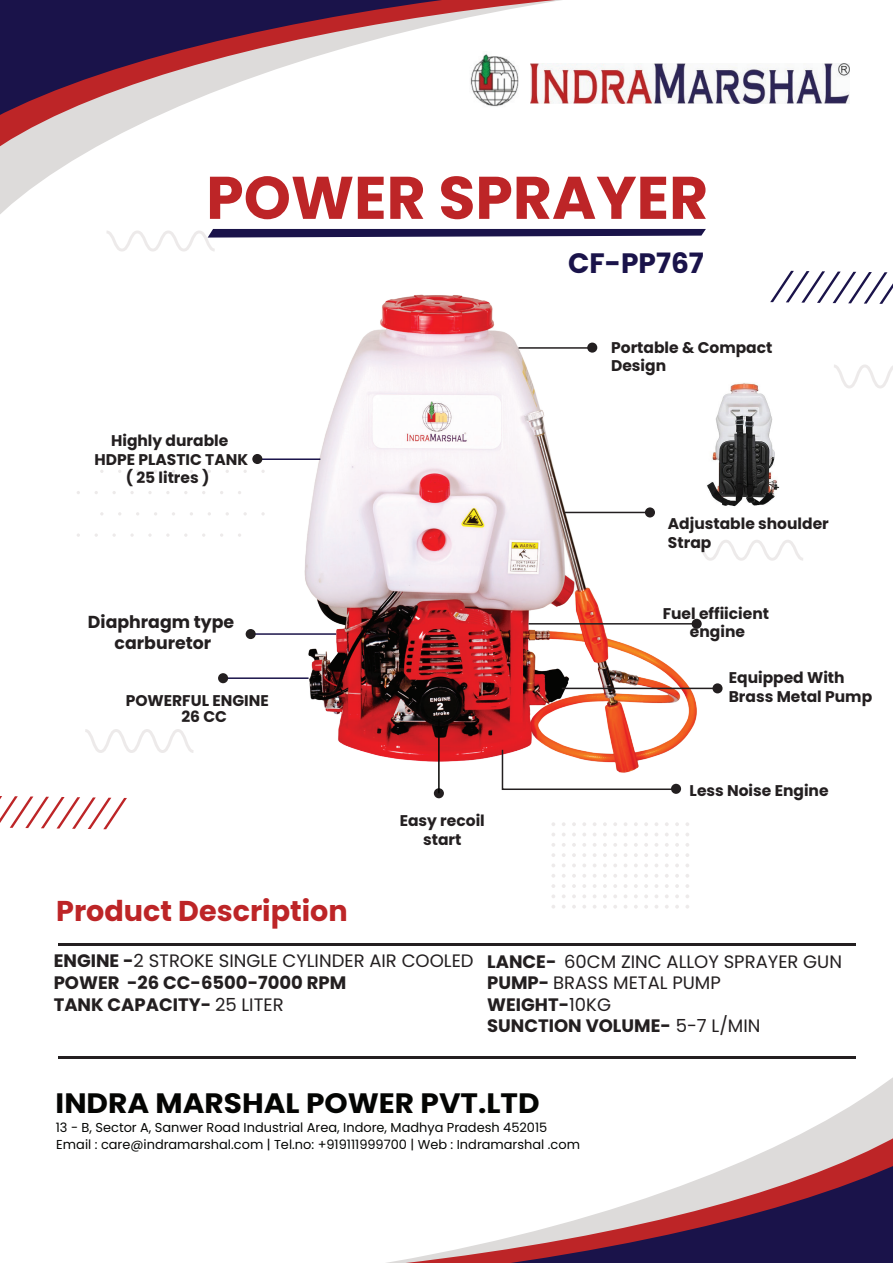
<style>
.page{position:relative;width:893px;height:1263px;background:#fff}
.page>*{position:absolute;margin:0;border:0;box-sizing:border-box;transform-origin:0 0}
.t1{font:700 60px "Poppins";color:#bd2527}
.t2{font:700 28.65px "Poppins";color:#bd2527}
.t3{font:700 28.05px "Poppins";color:#040503;scale:1.06 1}
.t4{font:700 28.05px "Poppins";color:#1a134a}
.t5{font:18px/21.6px "Poppins";color:#231f20}
.t6{font:700 18px/21.6px "Poppins";color:#231f20}
.t7{font:700 17.25px/20.9px "Poppins";color:#231f20;text-align:center}
.t8{font:700 15.45px/18.6px "Poppins";color:#231f20}
.t9{font:12.9px/17.4px "Poppins";color:#040503}
.s1{font-weight:400}
.s2{font-weight:700}
</style>
<div class="page">
<svg style="left:0;top:0;width:850px;height:214px"></svg>
<svg style="left:58px;top:1058px;width:835px;height:205px"></svg>
<svg style="left:85px;top:729px;width:108px;height:24px"></svg>
<svg style="left:834px;top:364px;width:59px;height:24px"></svg>
<svg style="left:709px;top:540px;width:94px;height:21px"></svg>
<svg style="left:572px;top:822px;width:4px;height:4px"></svg>
<svg style="left:603px;top:822px;width:4px;height:4px"></svg>
<svg style="left:613px;top:822px;width:4px;height:4px"></svg>
<svg style="left:634px;top:822px;width:4px;height:4px"></svg>
<svg style="left:644px;top:822px;width:4px;height:4px"></svg>
<svg style="left:665px;top:822px;width:4px;height:4px"></svg>
<svg style="left:675px;top:822px;width:4px;height:4px"></svg>
<svg style="left:572px;top:833px;width:4px;height:3px"></svg>
<svg style="left:562px;top:843px;width:4px;height:4px"></svg>
<svg style="left:572px;top:843px;width:4px;height:4px"></svg>
<svg style="left:582px;top:843px;width:4px;height:4px"></svg>
<svg style="left:593px;top:843px;width:4px;height:4px"></svg>
<svg style="left:603px;top:843px;width:4px;height:4px"></svg>
<svg style="left:613px;top:843px;width:4px;height:4px"></svg>
<svg style="left:634px;top:843px;width:4px;height:4px"></svg>
<svg style="left:644px;top:843px;width:4px;height:4px"></svg>
<svg style="left:665px;top:843px;width:4px;height:4px"></svg>
<svg style="left:675px;top:843px;width:4px;height:4px"></svg>
<svg style="left:562px;top:853px;width:4px;height:4px"></svg>
<svg style="left:572px;top:853px;width:4px;height:4px"></svg>
<svg style="left:582px;top:853px;width:4px;height:4px"></svg>
<svg style="left:593px;top:853px;width:4px;height:4px"></svg>
<svg style="left:603px;top:853px;width:4px;height:4px"></svg>
<svg style="left:613px;top:853px;width:4px;height:4px"></svg>
<svg style="left:634px;top:853px;width:4px;height:4px"></svg>
<svg style="left:644px;top:853px;width:4px;height:4px"></svg>
<svg style="left:665px;top:853px;width:4px;height:4px"></svg>
<svg style="left:675px;top:853px;width:4px;height:4px"></svg>
<svg style="left:572px;top:864px;width:4px;height:3px"></svg>
<svg style="left:572px;top:874px;width:4px;height:4px"></svg>
<svg style="left:603px;top:874px;width:4px;height:4px"></svg>
<svg style="left:613px;top:874px;width:4px;height:4px"></svg>
<svg style="left:634px;top:874px;width:4px;height:4px"></svg>
<svg style="left:644px;top:874px;width:4px;height:4px"></svg>
<svg style="left:665px;top:874px;width:4px;height:4px"></svg>
<svg style="left:675px;top:874px;width:4px;height:4px"></svg>
<svg style="left:562px;top:884px;width:4px;height:4px"></svg>
<svg style="left:572px;top:884px;width:4px;height:4px"></svg>
<svg style="left:582px;top:884px;width:4px;height:4px"></svg>
<svg style="left:593px;top:884px;width:4px;height:4px"></svg>
<svg style="left:603px;top:884px;width:4px;height:4px"></svg>
<svg style="left:613px;top:884px;width:4px;height:4px"></svg>
<svg style="left:634px;top:884px;width:4px;height:4px"></svg>
<svg style="left:644px;top:884px;width:4px;height:4px"></svg>
<svg style="left:665px;top:884px;width:4px;height:4px"></svg>
<svg style="left:675px;top:884px;width:4px;height:4px"></svg>
<svg style="left:634px;top:894px;width:4px;height:4px"></svg>
<svg style="left:644px;top:894px;width:4px;height:4px"></svg>
<svg style="left:572px;top:905px;width:4px;height:4px"></svg>
<svg style="left:603px;top:905px;width:4px;height:4px"></svg>
<svg style="left:634px;top:905px;width:4px;height:4px"></svg>
<svg style="left:644px;top:905px;width:4px;height:4px"></svg>
<svg style="left:675px;top:905px;width:4px;height:4px"></svg>
<svg style="left:0;top:796px;width:127px;height:33px"></svg>
<img style="left:461px;top:43px;width:69px;height:71px">
<img style="left:530px;top:63px;width:319px;height:41px">
<hr style="left:58px;top:943px;width:798px;height:2px;background:#231f20">
<hr style="left:58px;top:1056px;width:798px;height:2px;background:#231f20">
<svg style="left:770px;top:271px;width:123px;height:33px"></svg>
<img style="left:304px;top:294px;width:405px;height:495px">
<hr style="left:255px;top:458px;width:65px;height:2px;background:#1a134a">
<hr style="left:223px;top:677px;width:86px;height:2px;background:#1a134a">
<hr style="left:518px;top:347px;width:72px;height:2px;background:#231f20">
<div style="left:218px;top:673px;width:10px;height:10px;background:#231f20;border-radius:50%"></div>
<div style="left:434px;top:788px;width:10px;height:10px;background:#231f20;border-radius:50%"></div>
<div style="left:671px;top:784px;width:10px;height:10px;background:#231f20;border-radius:50%"></div>
<div style="left:712px;top:683px;width:11px;height:10px;background:#231f20;border-radius:50%"></div>
<hr style="left:251px;top:633px;width:85px;height:2px;background:#1a134a">
<div style="left:246px;top:629px;width:10px;height:10px;background:#231f20;border-radius:50%"></div>
<div style="left:252px;top:454px;width:10px;height:10px;background:#231f20;border-radius:50%"></div>
<div style="left:587px;top:343px;width:10px;height:10px;background:#231f20;border-radius:50%"></div>
<hr style="left:564px;top:512px;width:86px;height:1px;background:#231f20">
<div style="left:645px;top:507px;width:10px;height:10px;background:#231f20;border-radius:50%"></div>
<hr style="left:528px;top:623px;width:169px;height:1px;background:#231f20">
<div style="left:692px;top:619px;width:10px;height:10px;background:#231f20;border-radius:50%"></div>
<svg style="left:106px;top:229px;width:600px;height:23px"></svg>
<hr style="left:438px;top:719px;width:2px;height:74px;background:#040503">
<svg style="left:501px;top:748px;width:178px;height:43px"></svg>
<hr style="left:562px;top:688px;width:157px;height:1px;background:#231f20">
<img style="left:706px;top:382px;width:74px;height:127px">
<h1 class="t1" style="left:206px;top:163px;width:503px">POWER SPRAYER</h1>
<h3 class="t4" style="left:568px;top:247px;width:137px">CF-PP767</h3>
<p class="t8" style="left:111px;top:431px;width:119px">Highly durable</p>
<p class="t8" style="left:126px;top:468px;width:85px">( 25 litres )</p>
<p class="t8" style="left:95px;top:450px;width:155px">HDPE PLASTIC TANK</p>
<p class="t7" style="left:88px;top:612px;width:148px">Diaphragm type carburetor</p>
<p class="t8" style="left:126px;top:691px;width:145px">POWERFUL ENGINE</p>
<p class="t8" style="left:181px;top:707px;width:47px">26 CC</p>
<h2 class="t2" style="left:56px;top:894px;width:293px">Product Description</h2>
<p class="t8" style="left:400px;top:811px;width:87px;text-align:center">Easy recoil start</p>
<p class="t8" style="left:611px;top:338px;width:163px">Portable &amp; Compact<br>Design</p>
<p class="t8" style="left:668px;top:514px;width:162px">Adjustable shoulder<br>Strap</p>
<p class="t8" style="left:663px;top:604px;width:108px;text-align:center">Fuel effiicient engine</p>
<p class="t8" style="left:729px;top:669px;width:145px">Equipped With<br>Brass Metal Pump</p>
<p class="t8" style="left:690px;top:781px;width:140px">Less Noise Engine</p>
<p class="t6" style="left:54px;top:950px;width:421px">ENGINE -<span class="s1">2 STROKE SINGLE CYLINDER AIR COOLED<br></span>POWER -26 CC-6500-7000 RPM<br>TANK CAPACITY- <span class="s1">25 LITER</span></p>
<p class="t5" style="left:487px;top:950px;width:356px"><span class="s2">LANCE-</span> 60CM ZINC ALLOY SPRAYER GUN<br><span class="s2">PUMP-</span> BRASS METAL PUMP<br><span class="s2">WEIGHT-</span>10KG<br><span class="s2">SUNCTION VOLUME-</span> 5-7 L/MIN</p>
<h3 class="t3" style="left:56px;top:1086px;width:458px">INDRA MARSHAL POWER PVT.LTD</h3>
<p class="t9" style="left:56px;top:1118px;width:526px">13 - B, Sector A, Sanwer Road Industrial Area, Indore, Madhya Pradesh 452015<br>Email : care@indramarshal.com | Tel.no: +919111999700 | Web : Indramarshal .com</p>
</div>
